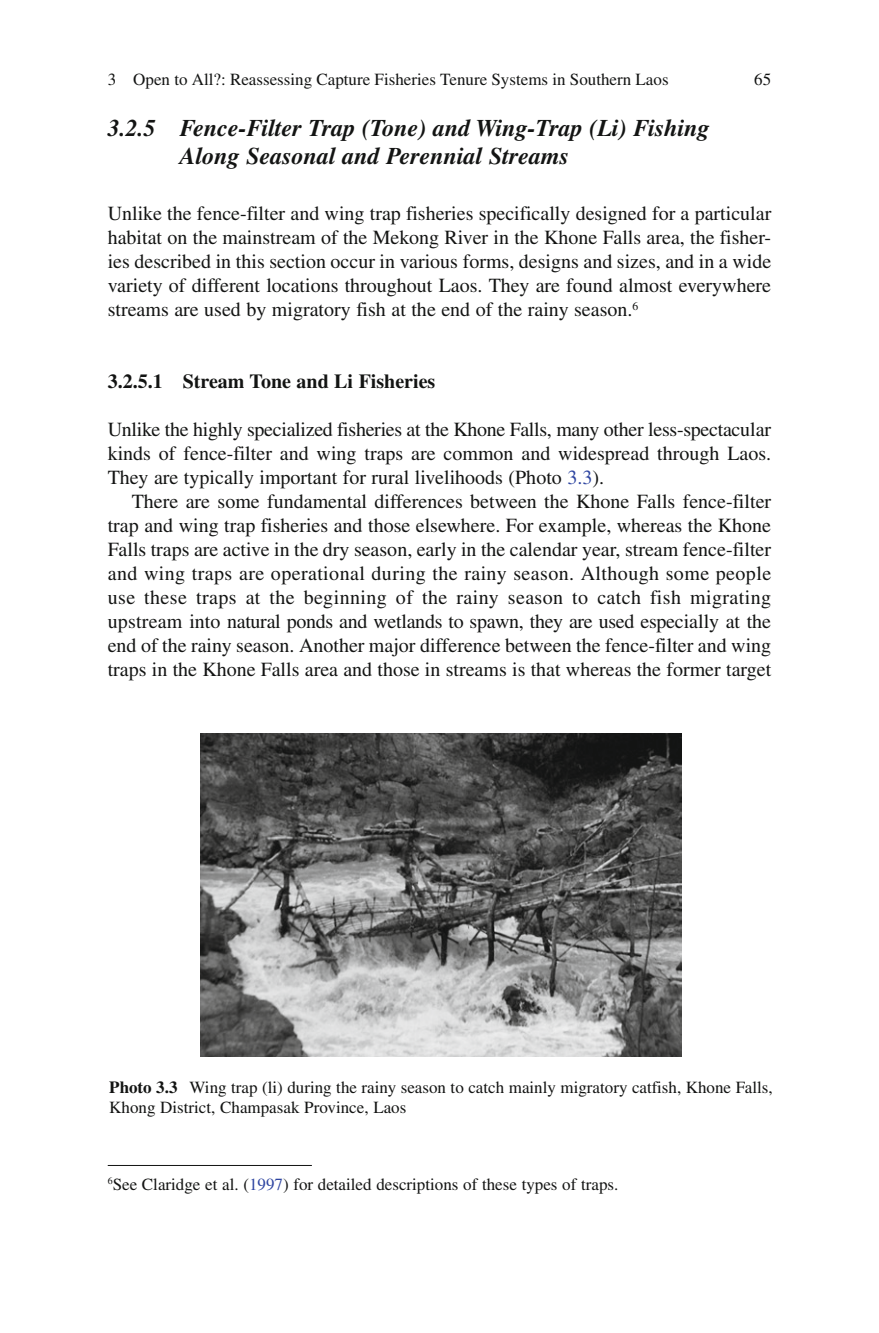
<style>
.page{position:relative;width:879px;height:1333px;background:#fff}
.page>*{position:absolute;margin:0;border:0;box-sizing:border-box;transform-origin:0 0}
.t1{font:italic 700 24px/28px "Times";color:#131413}
.t2{font:20px/24px "Times";color:#131413;text-align:justify}
.t3{font:700 20px "Times";color:#131413}
.t4{font:17px/20px "Times";color:#131413}
.s1{color:#2e45a1}
.s2{font-weight:700}
</style>
<div class="page">
<img style="left:201px;top:733px;width:480px;height:323px">
<hr style="left:108px;top:1164px;width:204px;height:1px;background:#131413">
<p class="t4" style="left:108px;top:70px;width:562px">3 Open to All?: Reassessing Capture Fisheries Tenure Systems in Southern Laos</p>
<p class="t4" style="left:754px;top:70px;width:18px">65</p>
<p class="t1" style="left:180px;top:114px;width:532px;text-indent:-72px">3.2.5 Fence-Filter Trap (Tone) and Wing-Trap (Li) Fishing<br>Along Seasonal and Perennial Streams</p>
<p class="t2" style="left:108px;top:201px;width:665px">Unlike the fence-filter and wing trap fisheries specifically designed for a particular habitat on the mainstream of the Mekong River in the Khone Falls area, the fisher&shy;ies described in this section occur in various forms, designs and sizes, and in a wide variety of different locations throughout Laos. They are found almost everywhere streams are used by migratory fish at the end of the rainy season.<sup>6</sup></p>
<p class="t3" style="left:108px;top:369px;width:329px">3.2.5.1 Stream Tone and Li Fisheries</p>
<p class="t2" style="left:108px;top:417px;width:665px">Unlike the highly specialized fisheries at the Khone Falls, many other less-spectacular kinds of fence-filter and wing traps are common and widespread through Laos.<br>They are typically important for rural livelihoods (Photo <span class="s1">3.3</span>).</p>
<p class="t2" style="left:108px;top:489px;width:665px;text-indent:24px">There are some fundamental differences between the Khone Falls fence-filter trap and wing trap fisheries and those elsewhere. For example, whereas the Khone Falls traps are active in the dry season, early in the calendar year, stream fence-filter and wing traps are operational during the rainy season. Although some people use these traps at the beginning of the rainy season to catch fish migrating upstream into natural ponds and wetlands to spawn, they are used especially at the end of the rainy season. Another major difference between the fence-filter and wing traps in the Khone Falls area and those in streams is that whereas the former target</p>
<p class="t4" style="left:109px;top:1076px;width:665px"><span class="s2">Photo 3.3</span> Wing trap (li) during the rainy season to catch mainly migratory catfish, Khone Falls,<br>Khong District, Champasak Province, Laos</p>
<p class="t4" style="left:108px;top:1174px;width:512px"><sup>6</sup>See Claridge et al. (<span class="s1">1997</span>) for detailed descriptions of these types of traps.</p>
</div>
